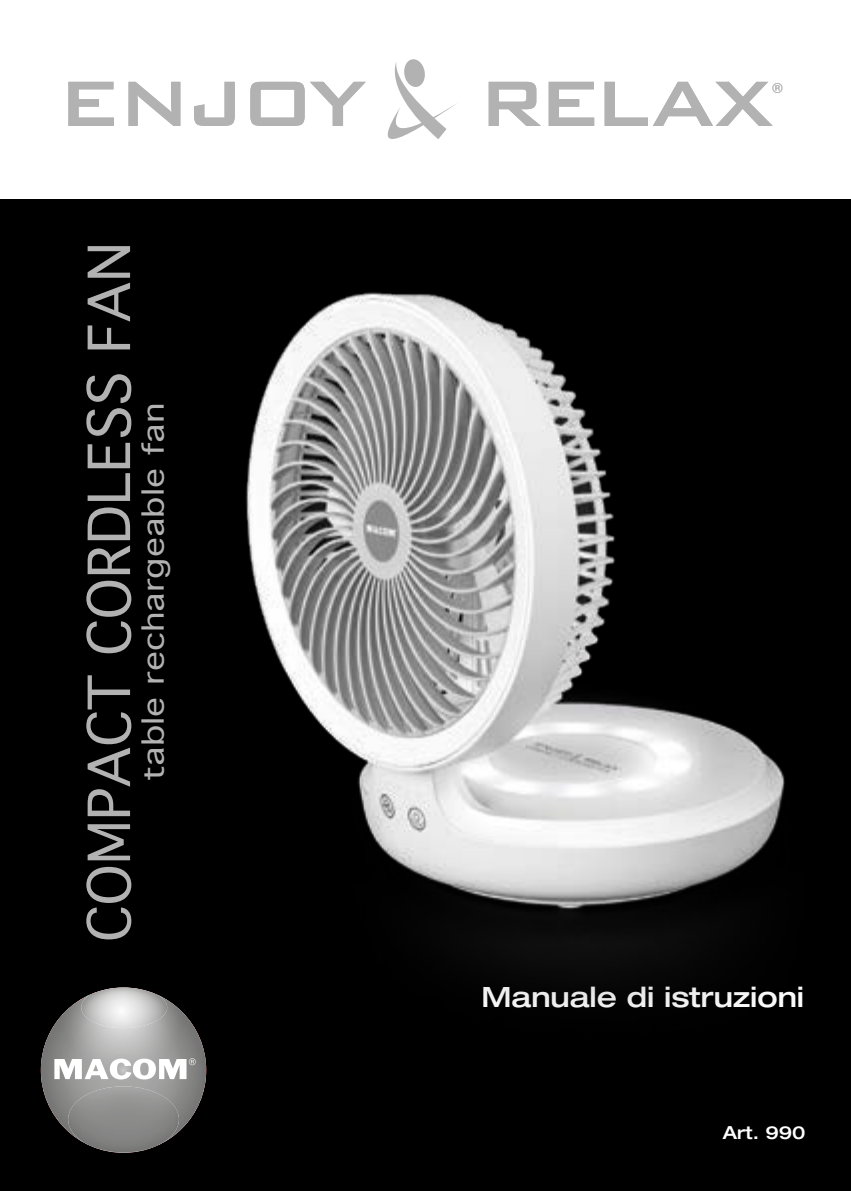
<style>
.page{position:relative;width:851px;height:1191px;background:#fff}
.page>*{position:absolute;margin:0;border:0;box-sizing:border-box;transform-origin:0 0}
.t1{font:500 85.4px "Bank Gothic BT";letter-spacing:-.055em;color:#b3b2b2}
.t2{font:56px "Geneva";color:#b3b2b2}
.t3{font:28px "Geneva";color:#b3b2b2;scale:1.25 1}
.t4{font:500 expanded 28px "Helvetica Neue";color:#fff}
.t5{font:500 expanded 18px "Helvetica Neue";color:#fff}
.t6{font:13.8px "Helvetica";color:#b3b2b2}
</style>
<div class="page">
<div style="left:0;top:0;width:850px;height:1191px;background:#000"></div>
<div style="left:0;top:0;width:850px;height:198px;background:#fff"></div>
<svg style="left:387px;top:59px;width:69px;height:80px"></svg>
<svg style="left:41px;top:987px;width:165px;height:165px"></svg>
<img style="left:178px;top:292px;width:607px;height:771px">
<h1 class="t1" style="left:57px;top:58px;width:311px">ENJOY</h1>
<h1 class="t1" style="left:477px;top:58px;width:296px">RELAX</h1>
<p class="t6" style="left:772px;top:78px;width:12px">®</p>
<h2 class="t2" style="left:78px;top:942px;width:701px;rotate:-90deg">COMPACT CORDLESS FAN</h2>
<p class="t3" style="left:138px;top:781px;width:304px;rotate:-90deg">table rechargeable fan</p>
<p class="t4" style="left:481px;top:979px;width:324px">Manuale di istruzioni</p>
<p class="t5" style="left:722px;top:1121px;width:84px">Art. 990</p>
</div>
